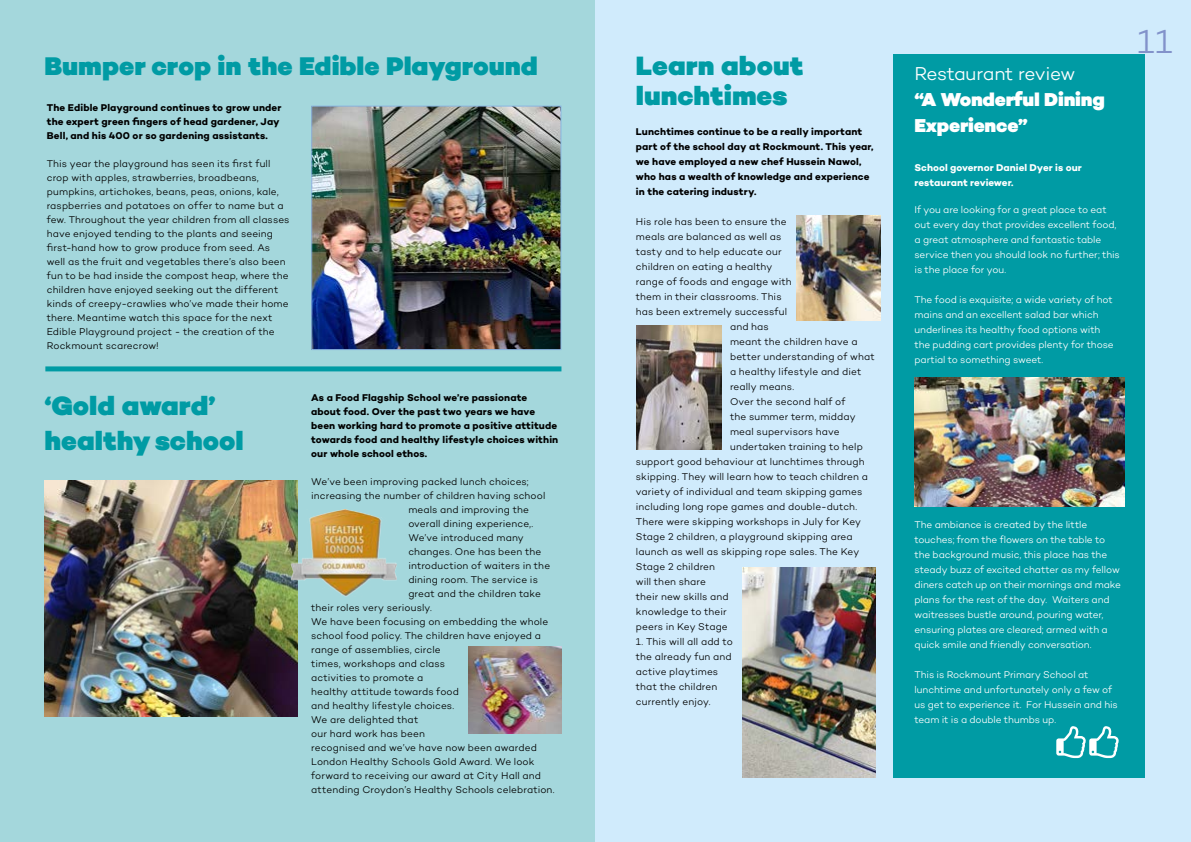
<style>
.page{position:relative;width:1191px;height:842px;background:#fff}
.page>*{position:absolute;margin:0;border:0;box-sizing:border-box;transform-origin:0 0}
.t1{font:34px "Campton Light DEMO";color:#8292ca}
.t2{font:900 27px/35px "Campton";color:#009ba4}
.t3{font:900 26px "Campton";color:#009ba4}
.t4{font:900 19px/26px "Campton";letter-spacing:-.01em;color:#fff}
.t5{font:19px "Campton Light DEMO";letter-spacing:-.02em;color:#fff}
.t6{font:10px/14px "Campton Light DEMO";letter-spacing:.01em;color:#000}
.t7{font:10px/15px "Campton Light DEMO";letter-spacing:-.01em;color:#fff}
.t8{font:10px/14px "Campton Bold DEMO";letter-spacing:.01em;color:#000}
.t9{font:10px/15px "Campton Bold DEMO";color:#fff}
</style>
<div class="page">
<div style="left:0;top:0;width:595px;height:842px;background:#a4d7dc"></div>
<div style="left:595px;top:0;width:596px;height:842px;background:#d0ebfc"></div>
<div style="left:45px;top:366px;width:516px;height:5px;background:#009ba4"></div>
<img style="left:313px;top:108px;width:246px;height:240px">
<div style="left:311px;top:106px;width:250px;height:244px;border:1px solid #8ab5e1"></div>
<img style="left:636px;top:325px;width:85px;height:125px">
<div style="left:893px;top:54px;width:252px;height:723px;background:#009ba4"></div>
<img style="left:468px;top:646px;width:93px;height:87px">
<img style="left:44px;top:481px;width:253px;height:236px">
<img style="left:290px;top:510px;width:107px;height:87px">
<img style="left:796px;top:216px;width:84px;height:104px">
<img style="left:743px;top:568px;width:132px;height:209px">
<img style="left:914px;top:378px;width:210px;height:129px">
<svg style="left:1056px;top:726px;width:63px;height:32px"></svg>
<h3 class="t3" style="left:44px;top:49px;width:495px">Bumper crop in the Edible Playground</h3>
<p class="t8" style="left:47px;top:100px;width:236px">The Edible Playground continues to grow under the expert green fingers of head gardener, Jay<br>Bell, and his 400 or so gardening assistants.</p>
<p class="t6" style="left:47px;top:156px;width:244px">This year the playground has seen its first full crop with apples, strawberries, broadbeans, pumpkins, artichokes, beans, peas, onions, kale, raspberries and potatoes on offer to name but a few. Throughout the year children from all classes have enjoyed tending to the plants and seeing first-hand how to grow produce from seed. As well as the fruit and vegetables there’s also been fun to be had inside the compost heap, where the children have enjoyed seeking out the different kinds of creepy-crawlies who’ve made their home there. Meantime watch this space for the next Edible Playground project - the creation of the Rockmount scarecrow!</p>
<h2 class="t2" style="left:44px;top:389px;width:201px">‘Gold award’ healthy school</h2>
<p class="t8" style="left:311px;top:391px;width:249px">As a Food Flagship School we’re passionate about food. Over the past two years we have been working hard to promote a positive attitude towards food and healthy lifestyle choices within our whole school ethos.</p>
<p class="t6" style="left:311px;top:475px;width:219px">We’ve been improving packed lunch choices;</p>
<p class="t6" style="left:311px;top:489px;width:236px">increasing the number of children having school</p>
<p class="t6" style="left:408px;top:503px;width:122px">meals and improving the</p>
<p class="t6" style="left:408px;top:517px;width:127px">overall dining experience,.</p>
<p class="t6" style="left:408px;top:531px;width:117px">We’ve introduced many</p>
<p class="t6" style="left:408px;top:545px;width:134px">changes. One has been the</p>
<p class="t6" style="left:408px;top:559px;width:143px">introduction of waiters in the</p>
<p class="t6" style="left:408px;top:573px;width:131px">dining room. The service is</p>
<p class="t6" style="left:408px;top:587px;width:134px">great and the children take</p>
<p class="t6" style="left:311px;top:601px;width:122px">their roles very seriously.</p>
<p class="t6" style="left:311px;top:615px;width:238px">We have been focusing on embedding the whole</p>
<p class="t6" style="left:311px;top:629px;width:231px">school food policy. The children have enjoyed a</p>
<p class="t6" style="left:311px;top:643px;width:131px">range of assemblies, circle</p>
<p class="t6" style="left:311px;top:657px;width:135px">times, workshops and class</p>
<p class="t6" style="left:311px;top:671px;width:114px">activities to promote a</p>
<p class="t6" style="left:311px;top:685px;width:149px">healthy attitude towards food</p>
<p class="t6" style="left:311px;top:699px;width:145px">and healthy lifestyle choices.</p>
<p class="t6" style="left:311px;top:713px;width:109px">We are delighted that</p>
<p class="t6" style="left:311px;top:727px;width:115px">our hard work has been</p>
<p class="t6" style="left:311px;top:741px;width:227px">recognised and we’ve have now been awarded</p>
<p class="t6" style="left:311px;top:755px;width:225px">London Healthy Schools Gold Award. We look</p>
<p class="t6" style="left:311px;top:769px;width:231px">forward to receiving our award at City Hall and</p>
<p class="t6" style="left:311px;top:783px;width:245px">attending Croydon’s Healthy Schools celebration.</p>
<h2 class="t2" style="left:636px;top:51px;width:169px;line-height:30px">Learn about lunchtimes</h2>
<h3 class="t5" style="left:914px;top:63px;width:162px">Restaurant review</h3>
<h3 class="t4" style="left:914px;top:86px;width:192px">“A Wonderful Dining<br>Experience”</h3>
<p class="t9" style="left:914px;top:160px;width:169px">School governor Daniel Dyer is our restaurant reviewer.</p>
<p class="t7" style="left:914px;top:202px;width:207px">If you are looking for a great place to eat out every day that provides excellent food, a great atmosphere and fantastic table service then you should look no further; this is the place for you.</p>
<p class="t7" style="left:914px;top:292px;width:201px">The food is exquisite; a wide variety of hot mains and an excellent salad bar which underlines its healthy food options with the pudding cart provides plenty for those partial to something sweet.</p>
<p class="t8" style="left:636px;top:124px;width:239px;line-height:15px">Lunchtimes continue to be a really important part of the school day at Rockmount. This year, we have employed a new chef Hussein Nawol, who has a wealth of knowledge and experience in the catering industry.</p>
<p class="t6" style="left:636px;top:215px;width:152px">His role has been to ensure the</p>
<p class="t6" style="left:636px;top:230px;width:147px">meals are balanced as well as</p>
<p class="t6" style="left:636px;top:245px;width:147px">tasty and to help educate our</p>
<p class="t6" style="left:636px;top:260px;width:138px">children on eating a healthy</p>
<p class="t6" style="left:636px;top:275px;width:157px">range of foods and engage with</p>
<p class="t6" style="left:636px;top:290px;width:147px">them in their classrooms. This</p>
<p class="t6" style="left:636px;top:305px;width:153px">has been extremely successful</p>
<p class="t6" style="left:730px;top:320px;width:40px">and has</p>
<p class="t6" style="left:730px;top:335px;width:129px">meant the children have a</p>
<p class="t6" style="left:730px;top:350px;width:146px">better understanding of what</p>
<p class="t6" style="left:730px;top:365px;width:133px">a healthy lifestyle and diet</p>
<p class="t6" style="left:730px;top:380px;width:66px">really means.</p>
<p class="t6" style="left:730px;top:395px;width:117px">Over the second half of</p>
<p class="t6" style="left:730px;top:410px;width:127px">the summer term, midday</p>
<p class="t6" style="left:730px;top:425px;width:111px">meal supervisors have</p>
<p class="t6" style="left:730px;top:440px;width:134px">undertaken training to help</p>
<p class="t6" style="left:636px;top:455px;width:230px">support good behaviour at lunchtimes through</p>
<p class="t6" style="left:636px;top:470px;width:233px">skipping. They will learn how to teach children a</p>
<p class="t6" style="left:636px;top:485px;width:228px">variety of individual and team skipping games</p>
<p class="t6" style="left:636px;top:500px;width:223px">including long rope games and double-dutch.</p>
<p class="t6" style="left:636px;top:515px;width:227px">There were skipping workshops in July for Key</p>
<p class="t6" style="left:636px;top:530px;width:218px">Stage 2 children, a playground skipping area</p>
<p class="t6" style="left:636px;top:545px;width:225px">launch as well as skipping rope sales. The Key</p>
<p class="t6" style="left:636px;top:560px;width:81px">Stage 2 children</p>
<p class="t6" style="left:636px;top:575px;width:72px">will then share</p>
<p class="t6" style="left:636px;top:590px;width:94px">their new skills and</p>
<p class="t6" style="left:636px;top:605px;width:92px">knowledge to their</p>
<p class="t6" style="left:636px;top:620px;width:93px">peers in Key Stage</p>
<p class="t6" style="left:636px;top:634px;width:98px;line-height:15px">1. This will all add to the already fun and active playtimes that the children currently enjoy.</p>
<p class="t7" style="left:914px;top:517px;width:208px">The ambiance is created by the little touches; from the flowers on the table to the background music, this place has the steady buzz of excited chatter as my fellow diners catch up on their mornings and make plans for the rest of the day. Waiters and waitresses bustle around, pouring water, ensuring plates are cleared; armed with a quick smile and friendly conversation.</p>
<p class="t7" style="left:914px;top:667px;width:205px">This is Rockmount Primary School at lunchtime and unfortunately only a few of us get to experience it. For Hussein and his team it is a double thumbs up.</p>
<h1 class="t1" style="left:1137px;top:23px;width:37px">11</h1>
</div>
